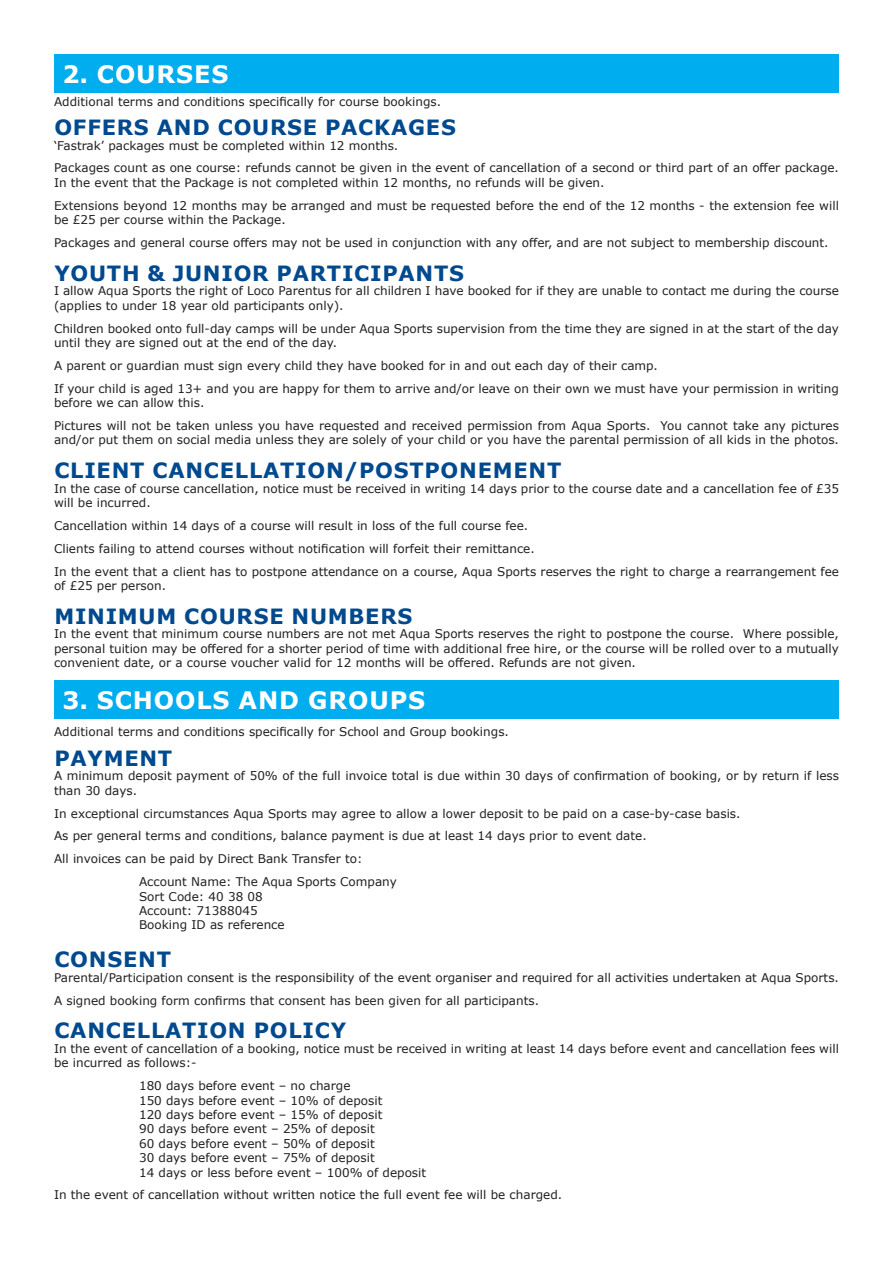
<style>
.page{position:relative;width:893px;height:1263px;background:#fff}
.page>*{position:absolute;margin:0;border:0;box-sizing:border-box;transform-origin:0 0}
.T_C_Text{font:700 24px "Verdana";letter-spacing:.035em;color:#fff}
.T_C_Heading{font:700 21px "Verdana";letter-spacing:.035em;color:#01498e}
.T_C_Text-2{font:12px/14.4px "Verdana";color:#231f20}
.T_C_Section_Final_Cl{font:12px/14.4px "Verdana";color:#231f20}
.T_C_List{font:12px "Verdana";color:#231f20}
.T_C_Sub-Description{font:12px "Verdana";color:#231f20}
.T_C_List_Final_Line{font:12px "Verdana";color:#231f20}
</style>
<div class="page">
<div style="left:54px;top:680px;width:785px;height:39px;background:#00aeef"></div>
<div style="left:54px;top:54px;width:785px;height:39px;background:#00aeef"></div>
<p class="T_C_Text" style="left:63px;top:57px;width:167px">2. COURSES</p>
<p class="T_C_Sub-Description" style="left:54px;top:93px;width:389px">Additional terms and conditions specifically for course bookings.</p>
<p class="T_C_Heading" style="left:54px;top:113px;width:403px">OFFERS AND COURSE PACKAGES</p>
<p class="T_C_Text-2" style="left:54px;top:138px;width:346px">‘Fastrak’ packages must be completed within 12 months.</p>
<p class="T_C_Text-2" style="left:54px;top:161px;width:786px">Packages count as one course: refunds cannot be given in the event of cancellation of a second or third part of an offer package.<br>In the event that the Package is not completed within 12 months, no refunds will be given.</p>
<p class="T_C_Text-2" style="left:54px;top:198px;width:786px">Extensions beyond 12 months may be arranged and must be requested before the end of the 12 months - the extension fee will be £25 per course within the Package.</p>
<p class="T_C_Section_Final_Cl" style="left:54px;top:235px;width:776px">Packages and general course offers may not be used in conjunction with any offer, and are not subject to membership discount.</p>
<p class="T_C_Heading" style="left:54px;top:258px;width:411px">YOUTH &amp; JUNIOR PARTICIPANTS</p>
<p class="T_C_Text-2" style="left:54px;top:283px;width:786px">I allow Aqua Sports the right of Loco Parentus for all children I have booked for if they are unable to contact me during the course (applies to under 18 year old participants only).</p>
<p class="T_C_Text-2" style="left:54px;top:321px;width:786px">Children booked onto full-day camps will be under Aqua Sports supervision from the time they are signed in at the start of the day until they are signed out at the end of the day.</p>
<p class="T_C_Text-2" style="left:54px;top:358px;width:605px">A parent or guardian must sign every child they have booked for in and out each day of their camp.</p>
<p class="T_C_Text-2" style="left:54px;top:381px;width:786px">If your child is aged 13+ and you are happy for them to arrive and/or leave on their own we must have your permission in writing before we can allow this.</p>
<p class="T_C_Section_Final_Cl" style="left:54px;top:418px;width:786px">Pictures will not be taken unless you have requested and received permission from Aqua Sports. You cannot take any pictures and/or put them on social media unless they are solely of your child or you have the parental permission of all kids in the photos.</p>
<p class="T_C_Heading" style="left:54px;top:456px;width:508px">CLIENT CANCELLATION/POSTPONEMENT</p>
<p class="T_C_Text-2" style="left:54px;top:481px;width:786px">In the case of course cancellation, notice must be received in writing 14 days prior to the course date and a cancellation fee of £35 will be incurred.</p>
<p class="T_C_Text-2" style="left:54px;top:518px;width:476px">Cancellation within 14 days of a course will result in loss of the full course fee.</p>
<p class="T_C_Text-2" style="left:54px;top:541px;width:482px">Clients failing to attend courses without notification will forfeit their remittance.</p>
<p class="T_C_Section_Final_Cl" style="left:54px;top:564px;width:786px">In the event that a client has to postpone attendance on a course, Aqua Sports reserves the right to charge a rearrangement fee of £25 per person.</p>
<p class="T_C_Heading" style="left:54px;top:601px;width:360px">MINIMUM COURSE NUMBERS</p>
<p class="T_C_Section_Final_Cl" style="left:54px;top:626px;width:786px;text-align:justify">In the event that minimum course numbers are not met Aqua Sports reserves the right to postpone the course. Where possible, personal tuition may be offered for a shorter period of time with additional free hire, or the course will be rolled over to a mutually convenient date, or a course voucher valid for 12 months will be offered. Refunds are not given.</p>
<p class="T_C_Text" style="left:63px;top:683px;width:364px">3. SCHOOLS AND GROUPS</p>
<p class="T_C_Sub-Description" style="left:54px;top:724px;width:456px">Additional terms and conditions specifically for School and Group bookings.</p>
<p class="T_C_Heading" style="left:54px;top:743px;width:119px">PAYMENT</p>
<p class="T_C_Text-2" style="left:54px;top:768px;width:786px">A minimum deposit payment of 50% of the full invoice total is due within 30 days of confirmation of booking, or by return if less than 30 days.</p>
<p class="T_C_Text-2" style="left:54px;top:806px;width:688px">In exceptional circumstances Aqua Sports may agree to allow a lower deposit to be paid on a case-by-case basis.</p>
<p class="T_C_Text-2" style="left:54px;top:829px;width:594px">As per general terms and conditions, balance payment is due at least 14 days prior to event date.</p>
<p class="T_C_Text-2" style="left:54px;top:852px;width:310px">All invoices can be paid by Direct Bank Transfer to:</p>
<p class="T_C_List" style="left:139px;top:874px;width:259px">Account Name: The Aqua Sports Company</p>
<p class="T_C_List" style="left:139px;top:888px;width:125px">Sort Code: 40 38 08</p>
<p class="T_C_List" style="left:139px;top:902px;width:120px">Account: 71388045</p>
<p class="T_C_List_Final_Line" style="left:139px;top:917px;width:147px">Booking ID as reference</p>
<p class="T_C_Heading" style="left:54px;top:945px;width:118px">CONSENT</p>
<p class="T_C_Text-2" style="left:54px;top:970px;width:786px">Parental/Participation consent is the responsibility of the event organiser and required for all activities undertaken at Aqua Sports.</p>
<p class="T_C_Section_Final_Cl" style="left:54px;top:993px;width:487px">A signed booking form confirms that consent has been given for all participants.</p>
<p class="T_C_Heading" style="left:54px;top:1016px;width:293px">CANCELLATION POLICY</p>
<p class="T_C_Text-2" style="left:54px;top:1041px;width:786px">In the event of cancellation of a booking, notice must be received in writing at least 14 days before event and cancellation fees will be incurred as follows:-</p>
<p class="T_C_List" style="left:139px;top:1077px;width:213px">180 days before event – no charge</p>
<p class="T_C_List" style="left:139px;top:1092px;width:245px">150 days before event – 10% of deposit</p>
<p class="T_C_List" style="left:139px;top:1106px;width:245px">120 days before event – 15% of deposit</p>
<p class="T_C_List" style="left:139px;top:1121px;width:237px">90 days before event – 25% of deposit</p>
<p class="T_C_List" style="left:139px;top:1135px;width:237px">60 days before event – 50% of deposit</p>
<p class="T_C_List" style="left:139px;top:1149px;width:237px">30 days before event – 75% of deposit</p>
<p class="T_C_List_Final_Line" style="left:139px;top:1164px;width:289px">14 days or less before event – 100% of deposit</p>
<p class="T_C_Text-2" style="left:54px;top:1188px;width:510px">In the event of cancellation without written notice the full event fee will be charged.</p>
</div>
